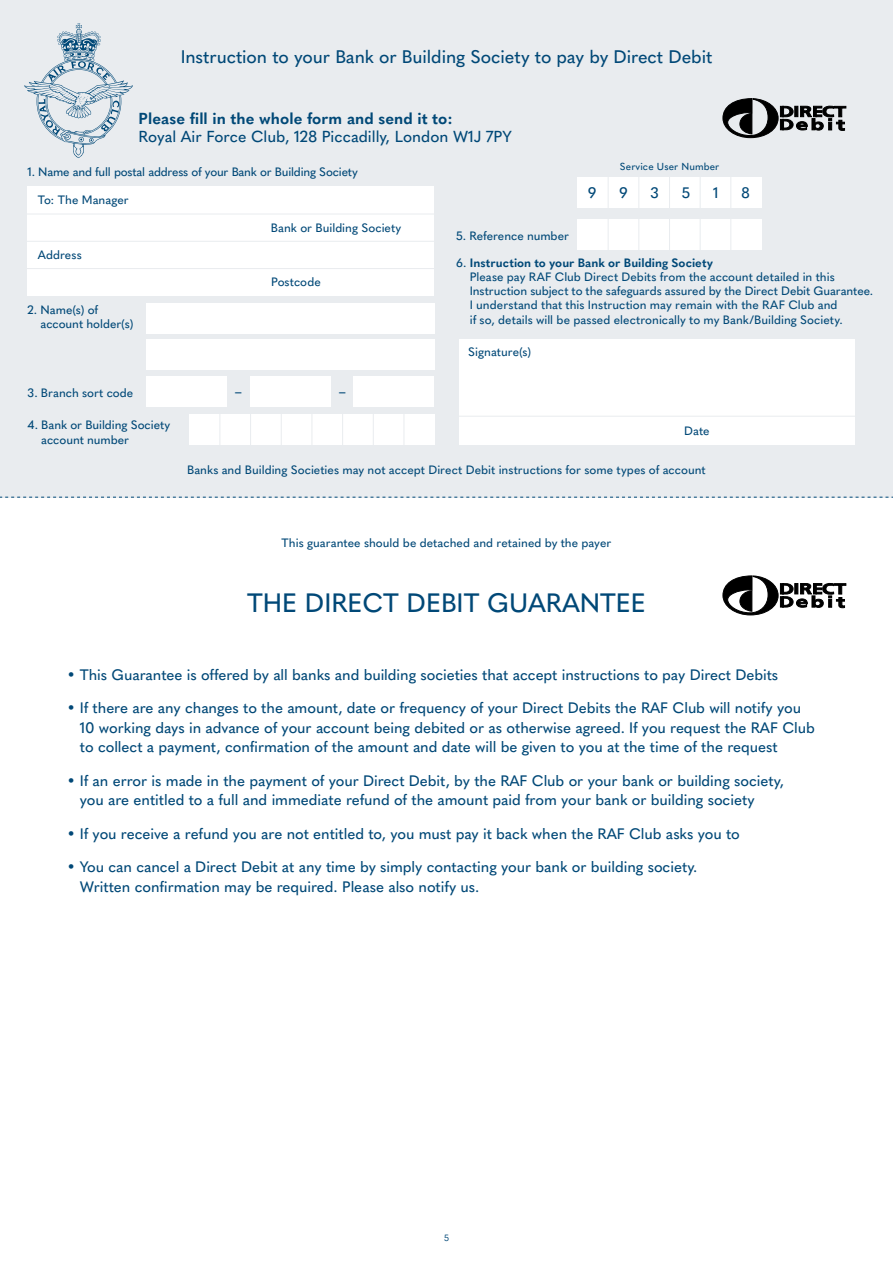
<style>
.page{position:relative;width:893px;height:1263px;background:#fff}
.page>*{position:absolute;margin:0;border:0;box-sizing:border-box;transform-origin:0 0}
.t1{font:500 26.25px "Quasimoda";color:#004877}
.t2{font:500 18px "Quasimoda";letter-spacing:-.005em;color:#004877}
.t3{font:500 15.75px "Quasimoda";color:#004877}
.t4{font:700 15.75px "Quasimoda";letter-spacing:.005em;color:#004877}
.t5{font:500 15px/19.5px "Quasimoda";letter-spacing:-.005em;color:#004877}
.t6{font:500 14.25px "Quasimoda";color:#004877}
.t7{font:500 12px/14.4px "Quasimoda";color:#004877}
.t8{font:500 10.05px "Quasimoda";letter-spacing:.01em;color:#004877}
.t9{font:9px "Quasimoda";color:#004877}
.s1{font-weight:700}
</style>
<div class="page">
<div style="left:0;top:0;width:893px;height:497px;background:#e9ecef"></div>
<div style="left:28px;top:186px;width:406px;height:110px;background:#fff"></div>
<div style="left:146px;top:303px;width:288px;height:30px;background:#fff"></div>
<div style="left:146px;top:339px;width:288px;height:31px;background:#fff"></div>
<div style="left:459px;top:339px;width:396px;height:105px;background:#fff"></div>
<div style="left:146px;top:376px;width:81px;height:31px;background:#fff"></div>
<div style="left:250px;top:376px;width:81px;height:31px;background:#fff"></div>
<div style="left:354px;top:376px;width:80px;height:31px;background:#fff"></div>
<hr style="left:24px;top:214px;width:414px;height:1px;background:#e9ecef">
<hr style="left:24px;top:241px;width:414px;height:1px;background:#e9ecef">
<hr style="left:455px;top:416px;width:415px;height:1px;background:#e9ecef">
<hr style="left:24px;top:268px;width:414px;height:1px;background:#e9ecef">
<div style="left:189px;top:414px;width:245px;height:31px;background:#fff"></div>
<hr style="left:220px;top:410px;width:1px;height:38px;background:#e9ecef">
<hr style="left:250px;top:410px;width:1px;height:38px;background:#e9ecef">
<hr style="left:281px;top:410px;width:1px;height:38px;background:#e9ecef">
<hr style="left:312px;top:410px;width:1px;height:38px;background:#e9ecef">
<hr style="left:342px;top:410px;width:1px;height:38px;background:#e9ecef">
<hr style="left:373px;top:410px;width:1px;height:38px;background:#e9ecef">
<hr style="left:404px;top:410px;width:1px;height:38px;background:#e9ecef">
<svg style="left:723px;top:576px;width:123px;height:39px"></svg>
<svg style="left:723px;top:99px;width:123px;height:39px"></svg>
<svg style="left:24px;top:23px;width:109px;height:135px"></svg>
<div style="left:577px;top:177px;width:185px;height:30px;background:#fff"></div>
<hr style="left:608px;top:173px;width:1px;height:38px;background:#e9ecef">
<hr style="left:638px;top:173px;width:1px;height:38px;background:#e9ecef">
<hr style="left:669px;top:173px;width:1px;height:38px;background:#e9ecef">
<hr style="left:700px;top:173px;width:1px;height:38px;background:#e9ecef">
<hr style="left:730px;top:173px;width:1px;height:38px;background:#e9ecef">
<div style="left:577px;top:219px;width:185px;height:31px;background:#fff"></div>
<hr style="left:608px;top:215px;width:1px;height:39px;background:#e9ecef">
<hr style="left:638px;top:215px;width:1px;height:39px;background:#e9ecef">
<hr style="left:669px;top:215px;width:1px;height:39px;background:#e9ecef">
<hr style="left:700px;top:215px;width:1px;height:39px;background:#e9ecef">
<hr style="left:730px;top:215px;width:1px;height:39px;background:#e9ecef">
<svg style="left:0;top:497px;width:893px;height:1px"></svg>
<p class="t2" style="left:181px;top:42px;width:533px">Instruction to your Bank or Building Society to pay by Direct Debit</p>
<p class="t4" style="left:138px;top:106px;width:316px">Please fill in the whole form and send it to:</p>
<p class="t3" style="left:138px;top:125px;width:375px">Royal Air Force Club, 128 Piccadilly, London W1J 7PY</p>
<p class="t7" style="left:28px;top:164px;width:332px">1. Name and full postal address of your Bank or Building Society</p>
<p class="t7" style="left:38px;top:192px;width:93px">To: The Manager</p>
<p class="t8" style="left:620px;top:158px;width:101px">Service User Number</p>
<p class="t5" style="left:588px;top:182px;width:10px">9</p>
<p class="t5" style="left:619px;top:182px;width:10px">9</p>
<p class="t5" style="left:651px;top:182px;width:10px">3</p>
<p class="t5" style="left:682px;top:182px;width:10px">5</p>
<p class="t5" style="left:713px;top:182px;width:7px">1</p>
<p class="t5" style="left:741px;top:182px;width:10px">8</p>
<p class="t7" style="left:38px;top:247px;width:46px">Address</p>
<p class="t7" style="left:41px;top:302px;width:94px;text-indent:-13px">2. Name(s) of account holder(s)</p>
<p class="t7" style="left:28px;top:384px;width:107px">3. Branch sort code</p>
<p class="t7" style="left:41px;top:417px;width:131px;text-indent:-14px">4. Bank or Building Society account number</p>
<p class="t7" style="left:271px;top:219px;width:132px">Bank or Building Society</p>
<p class="t7" style="left:271px;top:274px;width:51px">Postcode</p>
<p class="t6" style="left:235px;top:380px;width:9px">–</p>
<p class="t6" style="left:339px;top:380px;width:9px">–</p>
<p class="t7" style="left:456px;top:227px;width:114px">5. Reference number</p>
<p class="t7" style="left:470px;top:255px;width:405px;text-indent:-14px">6. <span class="s1">Instruction to your Bank or Building Society<br></span>Please pay RAF Club Direct Debits from the account detailed in this Instruction subject to the safeguards assured by the Direct Debit Guarantee.<br>I understand that this Instruction may remain with the RAF Club and<br>if so, details will be passed electronically to my Bank/Building Society.</p>
<p class="t7" style="left:468px;top:343px;width:65px">Signature(s)</p>
<p class="t7" style="left:684px;top:423px;width:27px">Date</p>
<p class="t7" style="left:187px;top:462px;width:520px">Banks and Building Societies may not accept Direct Debit instructions for some types of account</p>
<p class="t7" style="left:282px;top:535px;width:331px">This guarantee should be detached and retained by the payer</p>
<h1 class="t1" style="left:247px;top:582px;width:400px">THE DIRECT DEBIT GUARANTEE</h1>
<p class="t5" style="left:67px;top:664px;width:713px">• This Guarantee is offered by all banks and building societies that accept instructions to pay Direct Debits</p>
<p class="t5" style="left:80px;top:697px;width:736px;text-indent:-13px">• If there are any changes to the amount, date or frequency of your Direct Debits the RAF Club will notify you<br>10 working days in advance of your account being debited or as otherwise agreed. If you request the RAF Club to collect a payment, confirmation of the amount and date will be given to you at the time of the request</p>
<p class="t5" style="left:80px;top:770px;width:706px;text-indent:-13px">• If an error is made in the payment of your Direct Debit, by the RAF Club or your bank or building society, you are entitled to a full and immediate refund of the amount paid from your bank or building society</p>
<p class="t5" style="left:67px;top:823px;width:675px">• If you receive a refund you are not entitled to, you must pay it back when the RAF Club asks you to</p>
<p class="t5" style="left:80px;top:856px;width:619px;text-indent:-13px">• You can cancel a Direct Debit at any time by simply contacting your bank or building society.<br>Written confirmation may be required. Please also notify us.</p>
<p class="t9" style="left:444px;top:1231px;width:6px">5</p>
</div>
